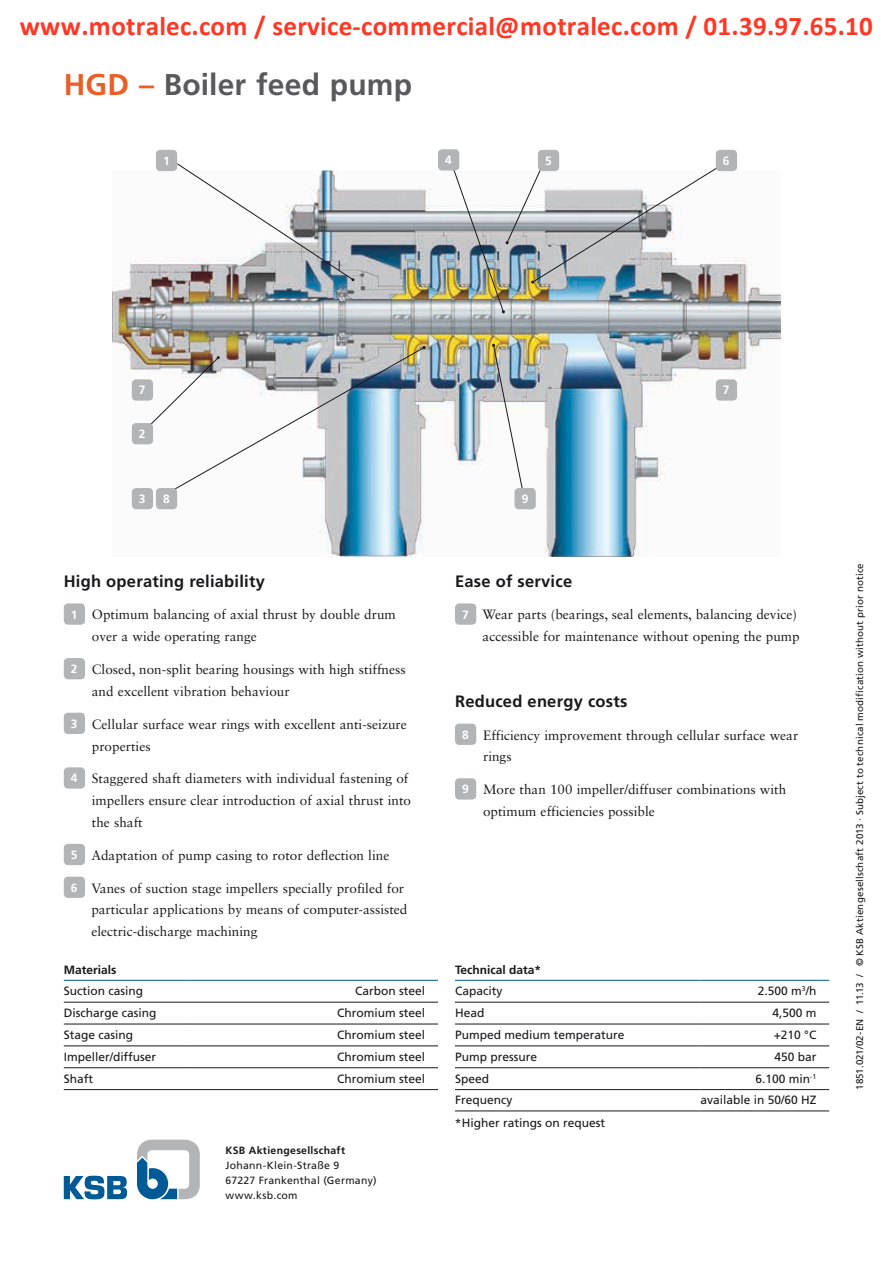
<style>
.page{position:relative;width:893px;height:1263px;background:#fff}
.page>*{position:absolute;margin:0;border:0;box-sizing:border-box;transform-origin:0 0}
.t1{font:700 30px "Frutiger LT Pro";letter-spacing:.005em;color:#59595b}
.t2{font:700 27px "Calibri";color:#ff3724}
.t3{font:700 16.5px "Frutiger LT Pro";letter-spacing:.015em;color:#1a181b}
.t4{font:13.5px/21.9px "Sabon LT Std";color:#1a181b}
.t5{font:12px "Frutiger LT Pro";color:#1a181b}
.t6{font:700 12px "Frutiger LT Pro";color:#1a181b}
.t7{font:700 12px "Frutiger LT Pro";color:#fff}
.t8{font:10.5px/15px "Frutiger LT Pro";letter-spacing:.025em;color:#1a181b}
.t9{font:700 10.5px "Frutiger LT Pro";letter-spacing:.03em;color:#1a181b}
.t10{font:9.75px "Frutiger LT Pro";letter-spacing:.02em;color:#1a181b}
.s1{color:#e95f27}
.s2{font-family:"Frutiger LT Pro";font-weight:700;font-size:12px;color:#fff}
</style>
<div class="page">
<svg style="left:137px;top:1139px;width:63px;height:60px"></svg>
<svg style="left:64px;top:1175px;width:63px;height:24px"></svg>
<img style="left:113px;top:171px;width:667px;height:385px">
<div style="left:64px;top:603px;width:21px;height:22px;background:#b2b4b5;border-radius:4px"></div>
<div style="left:64px;top:658px;width:21px;height:21px;background:#b2b4b5;border-radius:4px"></div>
<div style="left:64px;top:713px;width:21px;height:21px;background:#b2b4b5;border-radius:4px"></div>
<div style="left:64px;top:767px;width:21px;height:22px;background:#b2b4b5;border-radius:4px"></div>
<div style="left:64px;top:844px;width:21px;height:21px;background:#b2b4b5;border-radius:4px"></div>
<div style="left:64px;top:877px;width:21px;height:21px;background:#b2b4b5;border-radius:4px"></div>
<hr style="left:64px;top:1002px;width:123px;height:1px;background:#1a181b">
<hr style="left:187px;top:1002px;width:251px;height:1px;background:#1a181b">
<hr style="left:64px;top:1024px;width:123px;height:1px;background:#1a181b">
<hr style="left:187px;top:1024px;width:251px;height:1px;background:#1a181b">
<hr style="left:64px;top:980px;width:123px;height:1px;background:#005a95">
<hr style="left:187px;top:980px;width:251px;height:1px;background:#005a95">
<hr style="left:64px;top:1046px;width:123px;height:1px;background:#1a181b">
<hr style="left:187px;top:1046px;width:251px;height:1px;background:#1a181b">
<hr style="left:64px;top:1067px;width:123px;height:1px;background:#1a181b">
<hr style="left:187px;top:1067px;width:251px;height:1px;background:#1a181b">
<hr style="left:64px;top:1089px;width:123px;height:1px;background:#1a181b">
<hr style="left:187px;top:1089px;width:251px;height:1px;background:#1a181b">
<hr style="left:455px;top:1002px;width:245px;height:1px;background:#1a181b">
<hr style="left:700px;top:1002px;width:129px;height:1px;background:#1a181b">
<hr style="left:455px;top:1024px;width:245px;height:1px;background:#1a181b">
<hr style="left:700px;top:1024px;width:129px;height:1px;background:#1a181b">
<hr style="left:455px;top:980px;width:245px;height:1px;background:#005a95">
<hr style="left:700px;top:980px;width:129px;height:1px;background:#005a95">
<hr style="left:455px;top:1046px;width:245px;height:1px;background:#1a181b">
<hr style="left:700px;top:1046px;width:129px;height:1px;background:#1a181b">
<hr style="left:455px;top:1067px;width:245px;height:1px;background:#1a181b">
<hr style="left:700px;top:1067px;width:129px;height:1px;background:#1a181b">
<hr style="left:455px;top:1089px;width:245px;height:1px;background:#1a181b">
<hr style="left:700px;top:1089px;width:129px;height:1px;background:#1a181b">
<hr style="left:455px;top:1111px;width:245px;height:1px;background:#1a181b">
<hr style="left:700px;top:1111px;width:129px;height:1px;background:#1a181b">
<div style="left:455px;top:603px;width:21px;height:22px;background:#b2b4b5;border-radius:4px"></div>
<div style="left:455px;top:724px;width:21px;height:21px;background:#b2b4b5;border-radius:4px"></div>
<div style="left:455px;top:778px;width:21px;height:21px;background:#b2b4b5;border-radius:4px"></div>
<svg style="left:176px;top:163px;width:178px;height:118px"></svg>
<div style="left:156px;top:150px;width:21px;height:21px;background:#b2b4b5;border-radius:4px"></div>
<div style="left:132px;top:379px;width:21px;height:22px;background:#b2b4b5;border-radius:4px"></div>
<div style="left:132px;top:488px;width:21px;height:21px;background:#b2b4b5;border-radius:4px"></div>
<div style="left:132px;top:423px;width:21px;height:21px;background:#b2b4b5;border-radius:4px"></div>
<svg style="left:147px;top:346px;width:279px;height:146px"></svg>
<div style="left:438px;top:149px;width:21px;height:22px;background:#b2b4b5;border-radius:4px"></div>
<div style="left:156px;top:488px;width:21px;height:21px;background:#b2b4b5;border-radius:4px"></div>
<div style="left:538px;top:150px;width:21px;height:21px;background:#b2b4b5;border-radius:4px"></div>
<img style="left:452px;top:165px;width:268px;height:148px">
<div style="left:716px;top:150px;width:21px;height:21px;background:#b2b4b5;border-radius:4px"></div>
<div style="left:716px;top:379px;width:21px;height:22px;background:#b2b4b5;border-radius:4px"></div>
<img style="left:492px;top:344px;width:31px;height:147px">
<div style="left:514px;top:488px;width:22px;height:21px;background:#b2b4b5;border-radius:4px"></div>
<h2 class="t2" style="left:20px;top:15px;width:855px">www.motralec.com / service-commercial@motralec.com / 01.39.97.65.10</h2>
<h1 class="t1" style="left:64px;top:67px;width:350px"><span class="s1">HGD –</span> Boiler feed pump</h1>
<p class="t7" style="left:163px;top:154px;width:8px">1</p>
<p class="t7" style="left:445px;top:153px;width:8px">4</p>
<p class="t7" style="left:545px;top:154px;width:8px">5</p>
<p class="t7" style="left:723px;top:154px;width:8px">6</p>
<p class="t7" style="left:139px;top:383px;width:8px">7</p>
<p class="t7" style="left:139px;top:427px;width:8px">2</p>
<p class="t7" style="left:139px;top:492px;width:8px">3</p>
<p class="t7" style="left:163px;top:492px;width:8px">8</p>
<p class="t3" style="left:64px;top:571px;width:203px">High operating reliability</p>
<p class="t4" style="left:92px;top:604px;width:305px;text-indent:-21px"><span class="s2">1</span> Optimum balancing of axial thrust by double drum over a wide operating range</p>
<p class="t4" style="left:92px;top:658px;width:315px;text-indent:-21px"><span class="s2">2</span> Closed, non-split bearing housings with high stiffness and excellent vibration behaviour</p>
<p class="t4" style="left:92px;top:713px;width:316px;text-indent:-21px"><span class="s2">3</span> Cellular surface wear rings with excellent anti-seizure properties</p>
<p class="t4" style="left:92px;top:767px;width:321px;text-indent:-21px"><span class="s2">4</span> Staggered shaft diameters with individual fastening of impellers ensure clear introduction of axial thrust into the shaft</p>
<p class="t4" style="left:71px;top:844px;width:320px"><span class="s2">5</span> Adaptation of pump casing to rotor deflection line</p>
<p class="t4" style="left:91px;top:877px;width:318px;text-indent:-20px"><span class="s2">6</span> Vanes of suction stage impellers specially profiled for particular applications by means of computer-assisted electric-discharge machining</p>
<p class="t6" style="left:64px;top:962px;width:54px">Materials</p>
<p class="t5" style="left:64px;top:984px;width:81px">Suction casing</p>
<p class="t5" style="left:355px;top:984px;width:72px">Carbon steel</p>
<p class="t5" style="left:64px;top:1006px;width:94px">Discharge casing</p>
<p class="t5" style="left:337px;top:1006px;width:90px">Chromium steel</p>
<p class="t5" style="left:64px;top:1028px;width:71px">Stage casing</p>
<p class="t5" style="left:337px;top:1028px;width:90px">Chromium steel</p>
<p class="t5" style="left:64px;top:1050px;width:94px">Impeller/diffuser</p>
<p class="t5" style="left:337px;top:1050px;width:90px">Chromium steel</p>
<p class="t5" style="left:64px;top:1071px;width:31px">Shaft</p>
<p class="t5" style="left:337px;top:1071px;width:90px">Chromium steel</p>
<p class="t9" style="left:225px;top:1144px;width:121px">KSB Aktiengesellschaft</p>
<p class="t8" style="left:225px;top:1157px;width:153px">Johann-Klein-Straße 9<br>67227 Frankenthal (Germany) www.ksb.com</p>
<p class="t7" style="left:522px;top:492px;width:8px">9</p>
<p class="t7" style="left:723px;top:383px;width:8px">7</p>
<p class="t3" style="left:455px;top:571px;width:119px">Ease of service</p>
<p class="t4" style="left:462px;top:604px;width:339px;text-align:right"><span class="s2">7</span> Wear parts (bearings, seal elements, balancing device) accessible for maintenance without opening the pump</p>
<p class="t3" style="left:455px;top:691px;width:174px">Reduced energy costs</p>
<p class="t4" style="left:483px;top:724px;width:317px;text-indent:-21px"><span class="s2">8</span> Efficiency improvement through cellular surface wear rings</p>
<p class="t4" style="left:483px;top:778px;width:305px;text-indent:-21px"><span class="s2">9</span> More than 100 impeller/diffuser combinations with optimum efficiencies possible</p>
<p class="t6" style="left:455px;top:962px;width:88px">Technical data*</p>
<p class="t5" style="left:455px;top:984px;width:49px">Capacity</p>
<p class="t5" style="left:758px;top:984px;width:60px">2.500 m<sup>3</sup>/h</p>
<p class="t5" style="left:455px;top:1006px;width:31px">Head</p>
<p class="t5" style="left:772px;top:1006px;width:46px">4,500 m</p>
<p class="t5" style="left:455px;top:1028px;width:171px">Pumped medium temperature</p>
<p class="t5" style="left:774px;top:1028px;width:44px">+210 °C</p>
<p class="t5" style="left:455px;top:1050px;width:84px">Pump pressure</p>
<p class="t5" style="left:774px;top:1050px;width:44px">450 bar</p>
<p class="t5" style="left:455px;top:1071px;width:36px">Speed</p>
<p class="t5" style="left:755px;top:1071px;width:62px">6.100 min<sup>-1</sup></p>
<p class="t5" style="left:455px;top:1093px;width:59px">Frequency</p>
<p class="t5" style="left:700px;top:1093px;width:118px">available in 50/60 HZ</p>
<p class="t5" style="left:455px;top:1116px;width:152px">*Higher ratings on request</p>
<p class="t10" style="left:854px;top:1090px;width:528px;rotate:-90deg">1851.021/02-EN / 11.13 / © KSB Aktiengesellschaft 2013 · Subject to technical modification without prior notice</p>
</div>
